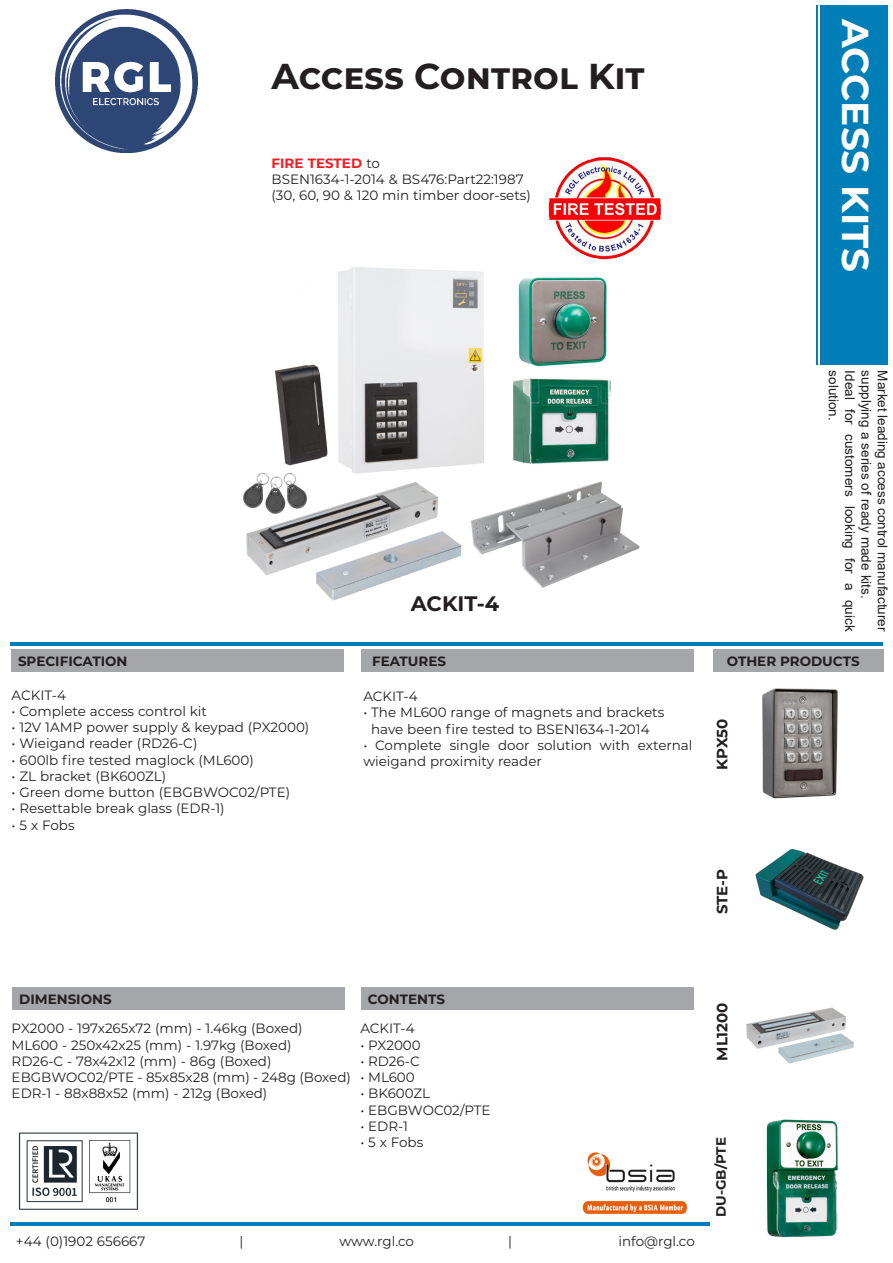
<style>
.page{position:relative;width:893px;height:1263px;background:#fff}
.page>*{position:absolute;margin:0;border:0;box-sizing:border-box;transform-origin:0 0}
.t1{font:700 37.5px "Montserrat";color:#fff}
.t2{font:700 36px "Montserrat";color:#231f20}
.t3{font:700 21px "Montserrat";color:#231f20}
.t4{font:700 15px "Montserrat";color:#231f20}
.t5{font:13.5px/16.2px "Montserrat";color:#231f20}
.t6{font:13.5px "Arial";color:#231f20}
.t7{font:700 13.5px "Montserrat";color:#231f20}
.t8{font:700 13.5px "Montserrat";color:#ee1d23}
.s1{font-weight:400;color:#231f20}
</style>
<div class="page">
<hr style="left:10px;top:642px;width:873px;height:4px;background:#007eb7">
<div style="left:12px;top:649px;width:332px;height:22px;background:#a5a6aa"></div>
<div style="left:820px;top:5px;width:68px;height:360px;background:#007eb7"></div>
<img style="left:55px;top:9px;width:143px;height:143px">
<img style="left:243px;top:267px;width:397px;height:334px">
<img style="left:733px;top:671px;width:138px;height:259px">
<img style="left:746px;top:1007px;width:108px;height:57px">
<img style="left:766px;top:1119px;width:72px;height:119px">
<div style="left:362px;top:649px;width:332px;height:22px;background:#a5a6aa"></div>
<div style="left:713px;top:649px;width:171px;height:22px;background:#a5a6aa"></div>
<div style="left:13px;top:987px;width:332px;height:22px;background:#a5a6aa"></div>
<hr style="left:10px;top:1222px;width:700px;height:4px;background:#007eb7">
<div style="left:361px;top:987px;width:333px;height:22px;background:#a5a6aa"></div>
<hr style="left:816px;top:5px;width:2px;height:360px;background:#007eb7">
<img style="left:582px;top:1152px;width:106px;height:63px">
<img style="left:548px;top:157px;width:113px;height:103px">
<img style="left:18px;top:1132px;width:121px;height:78px">
<p class="t7" style="left:18px;top:652px;width:111px">SPECIFICATION</p>
<p class="t2" style="left:272px;top:50px;width:375px">Access Control Kit</p>
<p class="t8" style="left:272px;top:153px;width:110px">FIRE TESTED <span class="s1">to</span></p>
<p class="t5" style="left:272px;top:171px;width:254px">BSEN1634-1-2014 &amp; BS476:Part22:1987</p>
<p class="t5" style="left:272px;top:187px;width:261px">(30, 60, 90 &amp; 120 min timber door-sets)</p>
<p class="t3" style="left:411px;top:588px;width:90px">ACKIT-4</p>
<p class="t1" style="left:882px;top:19px;width:255px;rotate:90deg">ACCESS KITS</p>
<p class="t6" style="left:843px;top:370px;width:52px;rotate:90deg">solution.</p>
<p class="t6" style="left:859px;top:370px;width:262px;rotate:90deg">Ideal for customers looking for a quick</p>
<p class="t6" style="left:875px;top:370px;width:230px;rotate:90deg">supplying a series of ready made kits.</p>
<p class="t6" style="left:892px;top:370px;width:263px;rotate:90deg">Market leading access control manufacturer</p>
<p class="t7" style="left:372px;top:652px;width:75px">FEATURES</p>
<p class="t7" style="left:727px;top:652px;width:134px">OTHER PRODUCTS</p>
<p class="t5" style="left:12px;top:686px;width:56px">ACKIT-4</p>
<p class="t5" style="left:12px;top:702px;width:197px">• Complete access control kit</p>
<p class="t5" style="left:12px;top:719px;width:299px">• 12V 1AMP power supply &amp; keypad (PX2000)</p>
<p class="t5" style="left:12px;top:735px;width:187px">• Wieigand reader (RD26-C)</p>
<p class="t5" style="left:12px;top:751px;width:244px">• 600lb fire tested maglock (ML600)</p>
<p class="t5" style="left:12px;top:767px;width:156px">• ZL bracket (BK600ZL)</p>
<p class="t5" style="left:12px;top:784px;width:280px">• Green dome button (EBGBWOC02/PTE)</p>
<p class="t5" style="left:12px;top:800px;width:214px">• Resettable break glass (EDR-1)</p>
<p class="t5" style="left:12px;top:816px;width:65px">• 5 x Fobs</p>
<p class="t5" style="left:363px;top:688px;width:56px">ACKIT-4</p>
<p class="t5" style="left:363px;top:704px;width:303px">• The ML600 range of magnets and brackets</p>
<p class="t5" style="left:371px;top:720px;width:280px">have been fire tested to BSEN1634-1-2014</p>
<p class="t5" style="left:363px;top:736px;width:331px">• Complete single door solution with external wieigand proximity reader</p>
<p class="t4" style="left:711px;top:770px;width:53px;rotate:-90deg">KPX50</p>
<p class="t4" style="left:711px;top:914px;width:47px;rotate:-90deg">STE-P</p>
<p class="t7" style="left:19px;top:990px;width:94px">DIMENSIONS</p>
<p class="t5" style="left:12px;top:1020px;width:293px">PX2000 - 197x265x72 (mm) - 1.46kg (Boxed)</p>
<p class="t5" style="left:12px;top:1036px;width:281px">ML600 - 250x42x25 (mm) - 1.97kg (Boxed)</p>
<p class="t5" style="left:12px;top:1052px;width:261px">RD26-C - 78x42x12 (mm) - 86g (Boxed)</p>
<p class="t5" style="left:12px;top:1069px;width:341px">EBGBWOC02/PTE - 85x85x28 (mm) - 248g (Boxed)</p>
<p class="t5" style="left:12px;top:1085px;width:257px">EDR-1 - 88x88x52 (mm) - 212g (Boxed)</p>
<p class="t7" style="left:368px;top:990px;width:79px">CONTENTS</p>
<p class="t5" style="left:360px;top:1020px;width:56px">ACKIT-4</p>
<p class="t5" style="left:360px;top:1036px;width:62px">• PX2000</p>
<p class="t5" style="left:360px;top:1052px;width:61px">• RD26-C</p>
<p class="t5" style="left:360px;top:1069px;width:56px">• ML600</p>
<p class="t5" style="left:360px;top:1085px;width:71px">• BK600ZL</p>
<p class="t5" style="left:360px;top:1101px;width:132px">• EBGBWOC02/PTE</p>
<p class="t5" style="left:360px;top:1118px;width:49px">• EDR-1</p>
<p class="t5" style="left:360px;top:1134px;width:65px">• 5 x Fobs</p>
<p class="t5" style="left:16px;top:1233px;width:131px">+44 (0)1902 656667</p>
<p class="t5" style="left:240px;top:1233px;width:5px">|</p>
<p class="t5" style="left:339px;top:1233px;width:76px">www.rgl.co</p>
<p class="t5" style="left:508px;top:1233px;width:5px">|</p>
<p class="t5" style="left:618px;top:1233px;width:78px">info@rgl.co</p>
<p class="t4" style="left:711px;top:1060px;width:59px;rotate:-90deg">ML1200</p>
<p class="t7" style="left:711px;top:1217px;width:81px;rotate:-90deg">DU-GB/PTE</p>
</div>
